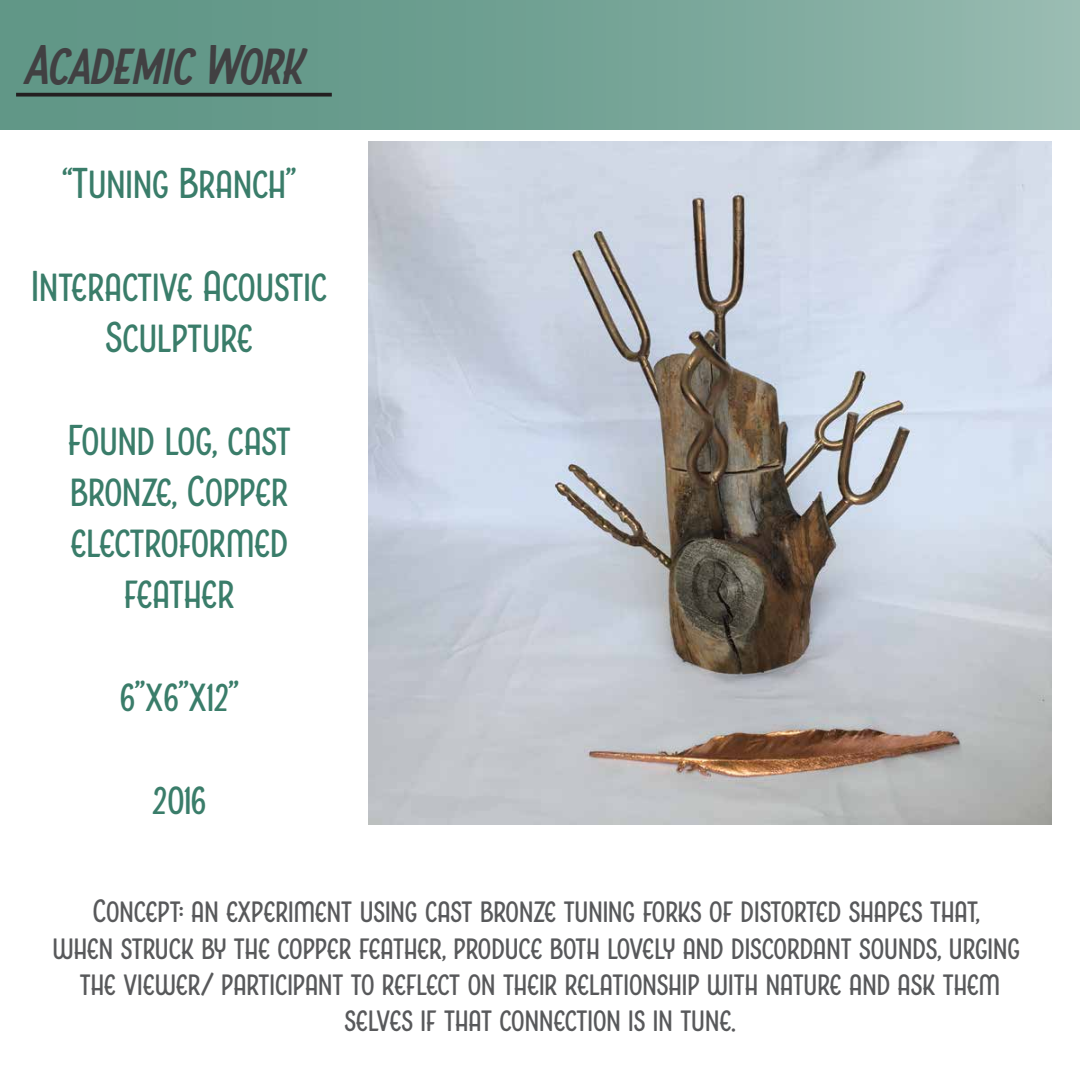
<style>
.page{position:relative;width:1080px;height:1080px;background:#fff}
.page>*{position:absolute;margin:0;border:0;box-sizing:border-box;transform-origin:0 0}
.t1{font:italic 700 51.75px "Boucherie Sans";letter-spacing:-.015em;color:#414042;scale:.94 1}
.t2{font:40px/51.2px "Boucherie Sans";color:#3a7d6a;text-align:center}
.t3{font:30px/36.2px "Boucherie Sans";color:#58595b;text-align:center}
</style>
<div class="page">
<div style="left:0;top:0;width:1080px;height:129px;background:linear-gradient(to right,#579080,#93b7ad)"></div>
<svg style="left:16px;top:93px;width:316px;height:4px"></svg>
<img style="left:368px;top:141px;width:684px;height:684px">
<h1 class="t1" style="left:26px;top:34px;width:298px">Academic Work</h1>
<h2 class="t2" style="left:62px;top:158px;width:235px">“Tuning Branch”</h2>
<h2 class="t2" style="left:31px;top:261px;width:297px">Interactive Acoustic<br>Sculpture</h2>
<h2 class="t2" style="left:68px;top:414px;width:225px">Found log, cast bronze, Copper electroformed feather</h2>
<h2 class="t2" style="left:120px;top:671px;width:120px">6”x6”x12”</h2>
<h2 class="t2" style="left:152px;top:773px;width:56px">2016</h2>
<p class="t3" style="left:52px;top:893px;width:969px">Concept: an experiment using cast bronze tuning forks of distorted shapes that,<br>when struck by the copper feather, produce both lovely and discordant sounds, urging the viewer/ participant to reflect on their relationship with nature and ask them selves if that connection is in tune.</p>
</div>
